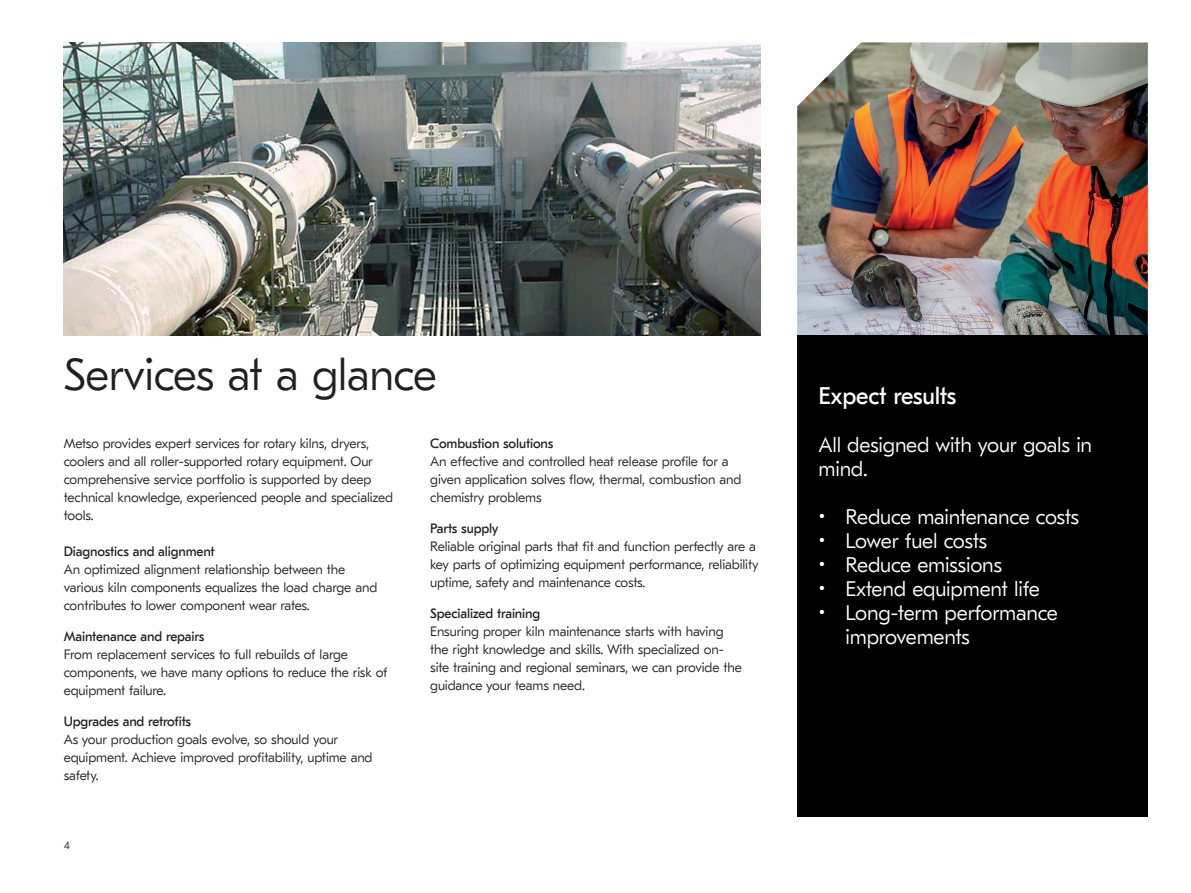
<style>
.page{position:relative;width:1191px;height:893px;background:#fff}
.page>*{position:absolute;margin:0;border:0;box-sizing:border-box;transform-origin:0 0}
.Headline__30_30_pt__Light__Black{font:300 45px "GT Eesti LC Text";letter-spacing:-.01em;color:#231f20}
.Highlight_headline__16_20_pt__Regular__W{font:24px "GT Eesti LC Text";letter-spacing:-.01em;color:#fff}
.Highlight_text__14_16_pt__Light__White{font:300 21px/24px "GT Eesti LC Text";letter-spacing:-.01em;color:#fff}
.Body_text__9_12_pt__Light__Black{font:300 13.5px/18px "GT Eesti LC Text";letter-spacing:-.01em;color:#231f20}
.Body_text__subheading__9_12_pt__Regular_{font:300 13.5px/18px "GT Eesti LC Text";letter-spacing:-.01em;color:#231f20}
.Body_text__subheading__9_12_pt__Regular_-2{font:13.5px "GT Eesti LC Text";letter-spacing:-.01em;color:#231f20}
.t1{font:300 10.5px "GT Eesti LC Text";color:#231f20}
</style>
<div class="page">
<img style="left:797px;top:43px;width:350px;height:292px">
<img style="left:64px;top:43px;width:696px;height:292px">
<div style="left:797px;top:335px;width:351px;height:481px;background:#000001"></div>
<p class="Headline__30_30_pt__Light__Black" style="left:64px;top:350px;width:375px">Services at a glance</p>
<p class="Body_text__subheading__9_12_pt__Regular_" style="left:64px;top:435px;width:331px">Metso provides expert services for rotary kilns, dryers, coolers and all roller-supported rotary equipment. Our comprehensive service portfolio is supported by deep technical knowledge, experienced people and specialized tools.</p>
<p class="Body_text__subheading__9_12_pt__Regular_-2" style="left:64px;top:544px;width:152px">Diagnostics and alignment</p>
<p class="Body_text__9_12_pt__Light__Black" style="left:64px;top:561px;width:315px">An optimized alignment relationship between the various kiln components equalizes the load charge and contributes to lower component wear rates.</p>
<p class="Body_text__subheading__9_12_pt__Regular_-2" style="left:64px;top:629px;width:142px">Maintenance and repairs</p>
<p class="Body_text__9_12_pt__Light__Black" style="left:64px;top:645px;width:325px">From replacement services to full rebuilds of large components, we have many options to reduce the risk of equipment failure.</p>
<p class="Body_text__subheading__9_12_pt__Regular_-2" style="left:64px;top:713px;width:129px">Upgrades and retrofits</p>
<p class="Body_text__9_12_pt__Light__Black" style="left:64px;top:730px;width:310px">As your production goals evolve, so should your equipment. Achieve improved profitability, uptime and safety.</p>
<p class="Body_text__subheading__9_12_pt__Regular_-2" style="left:430px;top:436px;width:125px">Combustion solutions</p>
<p class="Body_text__9_12_pt__Light__Black" style="left:430px;top:453px;width:313px">An effective and controlled heat release profile for a given application solves flow, thermal, combustion and chemistry problems</p>
<p class="Body_text__subheading__9_12_pt__Regular_-2" style="left:430px;top:521px;width:70px">Parts supply</p>
<p class="Body_text__9_12_pt__Light__Black" style="left:430px;top:537px;width:330px">Reliable original parts that fit and function perfectly are a key parts of optimizing equipment performance, reliability uptime, safety and maintenance costs.</p>
<p class="Body_text__subheading__9_12_pt__Regular_-2" style="left:430px;top:605px;width:112px">Specialized training</p>
<p class="Body_text__9_12_pt__Light__Black" style="left:430px;top:622px;width:313px">Ensuring proper kiln maintenance starts with having the right knowledge and skills. With specialized on&shy;site training and regional seminars, we can provide the guidance your teams need.</p>
<p class="t1" style="left:64px;top:840px;width:7px">4</p>
<p class="Highlight_headline__16_20_pt__Regular__W" style="left:818px;top:383px;width:139px">Expect results</p>
<p class="Highlight_text__14_16_pt__Light__White" style="left:818px;top:434px;width:275px">All designed with your goals in mind.</p>
<p class="Highlight_text__14_16_pt__Light__White" style="left:818px;top:506px;width:262px">• Reduce maintenance costs</p>
<p class="Highlight_text__14_16_pt__Light__White" style="left:818px;top:530px;width:170px">• Lower fuel costs</p>
<p class="Highlight_text__14_16_pt__Light__White" style="left:818px;top:554px;width:185px">• Reduce emissions</p>
<p class="Highlight_text__14_16_pt__Light__White" style="left:818px;top:578px;width:223px">• Extend equipment life</p>
<p class="Highlight_text__14_16_pt__Light__White" style="left:845px;top:602px;width:214px;text-indent:-27px">• Long-term performance improvements</p>
</div>
